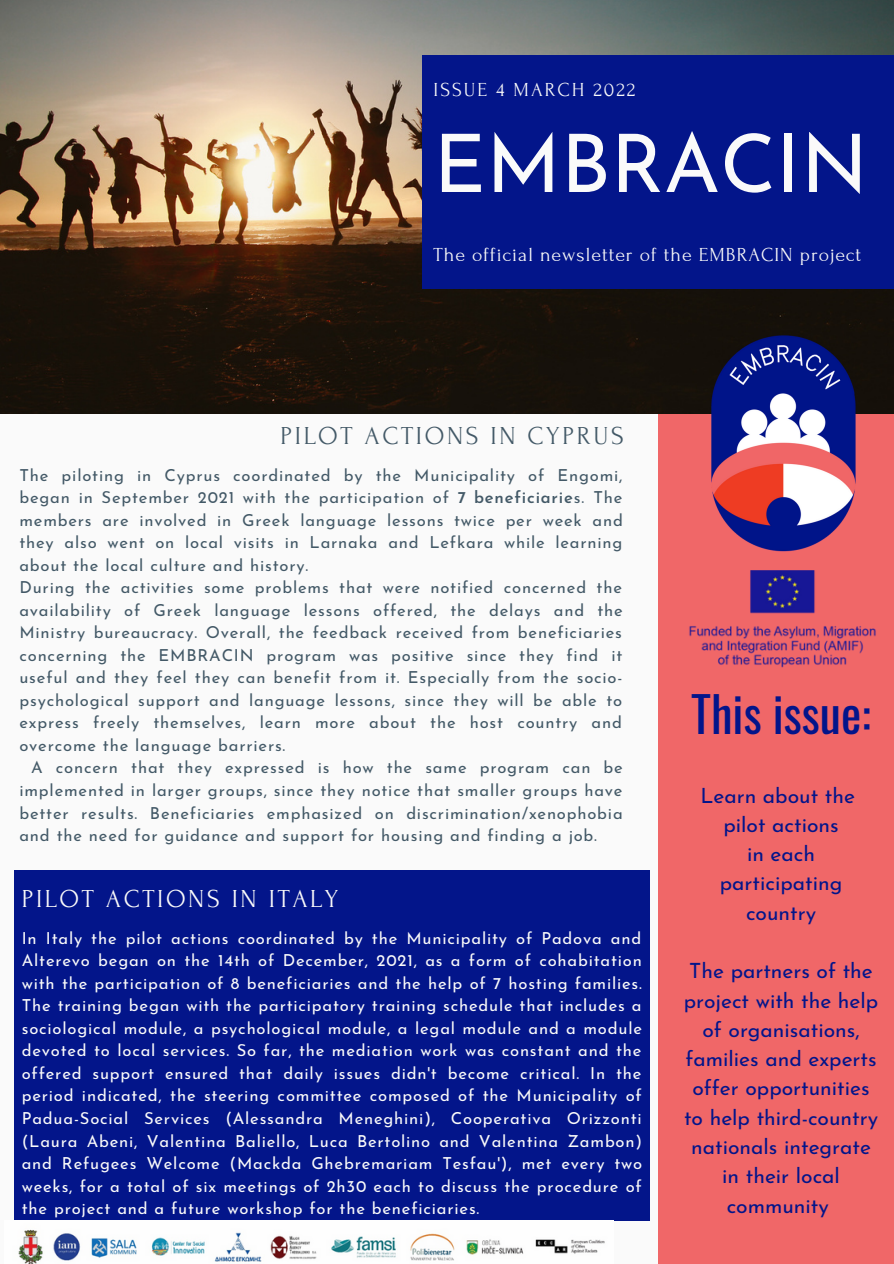
<style>
.page{position:relative;width:894px;height:1264px;background:#fff}
.page>*{position:absolute;margin:0;border:0;box-sizing:border-box;transform-origin:0 0}
.t1{font:80.4px "Josefin Sans";color:#fafafa}
.t2{font:48.15px "Oswald";color:#03158a}
.t3{font:25.8px "Forum";letter-spacing:.1em;color:#435967}
.t4{font:25.8px "Forum";letter-spacing:.1em;color:#fafafa}
.t5{font:21px/29.2px "Josefin Sans";color:#03158a;text-align:center}
.t6{font:19.8px "Forum";letter-spacing:.05em;color:#fafafa}
.t7{font:19.8px "Forum";letter-spacing:.1em;color:#fafafa}
.t8{font:16.5px/22.5px "Josefin Sans";letter-spacing:.05em;color:#435967;text-align:justify}
.t9{font:16.5px/22.5px "Josefin Sans";letter-spacing:.05em;color:#fafafa;text-align:justify}
.s1{font-weight:600}
</style>
<div class="page">
<div style="left:0;top:0;width:893px;height:1263px;background:#fafafa"></div>
<div style="left:658px;top:364px;width:235px;height:899px;background:#f06768"></div>
<img style="left:0;top:0;width:893px;height:413px">
<div style="left:15px;top:870px;width:635px;height:350px;background:#03158a"></div>
<div style="left:421px;top:56px;width:472px;height:233px;background:#03158a"></div>
<img style="left:683px;top:302px;width:199px;height:250px">
<img style="left:18px;top:1230px;width:587px;height:33px">
<img style="left:689px;top:570px;width:187px;height:98px">
<p class="t7" style="left:433px;top:79px;width:203px">ISSUE 4 MARCH 2022</p>
<p class="t1" style="left:433px;top:132px;width:436px">EMBRACIN</p>
<p class="t6" style="left:433px;top:244px;width:429px">The official newsletter of the EMBRACIN project</p>
<p class="t3" style="left:280px;top:421px;width:344px">PILOT ACTIONS IN CYPRUS</p>
<p class="t8" style="left:19px;top:465px;width:604px">The piloting in Cyprus coordinated by the Municipality of Engomi, began in September 2021 with the participation of <span class="s1">7 beneficiarie</span>s. The members are involved in Greek language lessons twice per week and they also went on local visits in Larnaka and Lefkara while learning about the local culture and history.</p>
<p class="t8" style="left:19px;top:578px;width:604px">During the activities some problems that were notified concerned the availability of Greek language lessons offered, the delays and the Ministry bureaucracy. Overall, the feedback received from beneficiaries concerning the EMBRACIN program was positive since they find it useful and they feel they can benefit from it. Especially from the socio&shy;psychological support and language lessons, since they will be able to express freely themselves, learn more about the host country and overcome the language barriers.</p>
<p class="t8" style="left:19px;top:758px;width:604px;text-indent:12px">A concern that they expressed is how the same program can be implemented in larger groups, since they notice that smaller groups have better results. Beneficiaries emphasized on discrimination/xenophobia and the need for guidance and support for housing and finding a job.</p>
<p class="t4" style="left:22px;top:884px;width:318px">PILOT ACTIONS IN ITALY</p>
<p class="t9" style="left:22px;top:928px;width:621px">In Italy the pilot actions coordinated by the Municipality of Padova and Alterevo began on the 14th of December, 2021, as a form of cohabitation with the participation of 8 beneficiaries and the help of 7 hosting families.<br>The training began with the participatory training schedule that includes a sociological module, a psychological module, a legal module and a module devoted to local services. So far, the mediation work was constant and the offered support ensured that daily issues didn't become critical. In the period indicated, the steering committee composed of the Municipality of Padua-Social Services (Alessandra Meneghini), Cooperativa Orizzonti (Laura Abeni, Valentina Baliello, Luca Bertolino and Valentina Zambon) and Refugees Welcome (Mackda Ghebremariam Tesfau'), met every two weeks, for a total of six meetings of 2h30 each to discuss the procedure of the project and a future workshop for the beneficiaries.</p>
<p class="t2" style="left:691px;top:677px;width:181px">This issue:</p>
<p class="t5" style="left:700px;top:782px;width:156px">Learn about the</p>
<p class="t5" style="left:723px;top:812px;width:117px">pilot actions</p>
<p class="t5" style="left:719px;top:841px;width:124px">in each participating</p>
<p class="t5" style="left:745px;top:899px;width:71px">country</p>
<p class="t5" style="left:683px;top:958px;width:196px">The partners of the project with the help of organisations, families and experts offer opportunities to help third-country nationals integrate in their local community</p>
</div>
